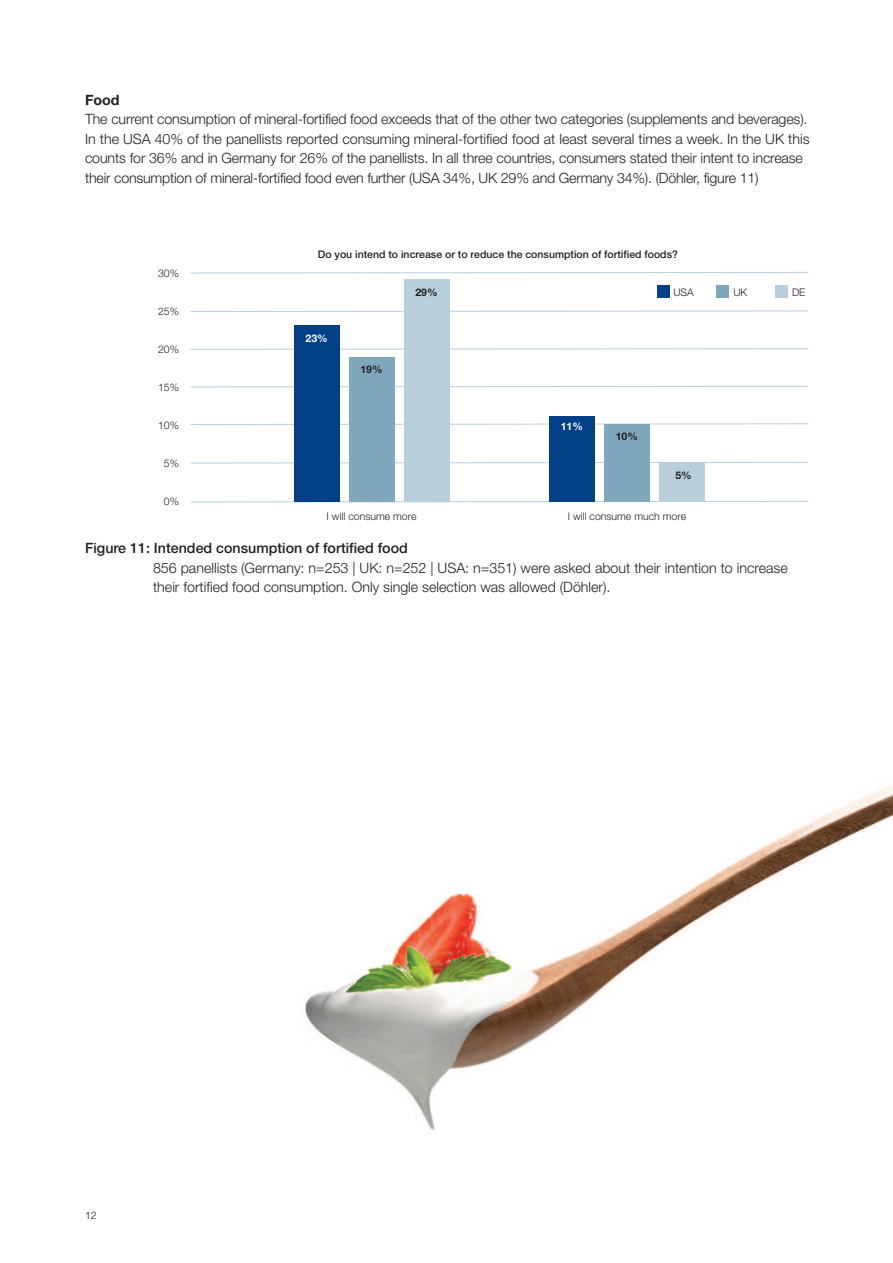
<style>
.page{position:relative;width:893px;height:1263px;background:#fff}
.page>*{position:absolute;margin:0;border:0;box-sizing:border-box;transform-origin:0 0}
.t1{font:300 14.25px/19.5px "Helvetica Neue";letter-spacing:-.01em;color:#231f20}
.t2{font:500 14.25px "Helvetica Neue";color:#231f20}
.t3{font:700 14.25px "Helvetica Neue";color:#231f20}
.t4{font:300 10.5px "Helvetica Neue";color:#231f20}
.t5{font:500 10.5px "Helvetica Neue";color:#231f20}
.t6{font:700 10.5px "Helvetica Neue";color:#231f20}
.t7{font:700 10.5px "Helvetica Neue";color:#fff}
</style>
<div class="page">
<svg style="left:190px;top:501px;width:618px;height:2px"></svg>
<svg style="left:190px;top:462px;width:618px;height:2px"></svg>
<svg style="left:190px;top:423px;width:618px;height:2px"></svg>
<svg style="left:190px;top:348px;width:618px;height:2px"></svg>
<svg style="left:190px;top:386px;width:618px;height:1px"></svg>
<svg style="left:190px;top:310px;width:618px;height:2px"></svg>
<svg style="left:190px;top:272px;width:618px;height:2px"></svg>
<div style="left:657px;top:285px;width:12px;height:13px;background:#014086"></div>
<div style="left:716px;top:285px;width:12px;height:13px;background:#7fa8bc"></div>
<div style="left:775px;top:285px;width:12px;height:13px;background:#b8cfdc"></div>
<div style="left:349px;top:357px;width:45px;height:145px;background:#7fa8bc"></div>
<div style="left:294px;top:326px;width:45px;height:176px;background:#014086"></div>
<div style="left:404px;top:279px;width:45px;height:223px;background:#b8cfdc"></div>
<div style="left:604px;top:424px;width:45px;height:78px;background:#7fa8bc"></div>
<div style="left:549px;top:416px;width:45px;height:86px;background:#014086"></div>
<div style="left:659px;top:462px;width:45px;height:40px;background:#b8cfdc"></div>
<img style="left:304px;top:785px;width:589px;height:346px">
<p class="t3" style="left:85px;top:94px;width:36px">Food</p>
<p class="t1" style="left:85px;top:111px;width:726px">The current consumption of mineral-fortified food exceeds that of the other two categories (supplements and beverages).<br>In the USA 40% of the panellists reported consuming mineral-fortified food at least several times a week. In the UK this counts for 36% and in Germany for 26% of the panellists. In all three countries, consumers stated their intent to increase their consumption of mineral-fortified food even further (USA 34%, UK 29% and Germany 34%). (Döhler, figure 11)</p>
<p class="t4" style="left:158px;top:269px;width:23px">30%</p>
<p class="t4" style="left:158px;top:307px;width:23px">25%</p>
<p class="t4" style="left:158px;top:345px;width:23px">20%</p>
<p class="t4" style="left:158px;top:383px;width:23px">15%</p>
<p class="t4" style="left:158px;top:421px;width:23px">10%</p>
<p class="t4" style="left:164px;top:459px;width:17px">5%</p>
<p class="t4" style="left:164px;top:498px;width:17px">0%</p>
<p class="t5" style="left:318px;top:251px;width:362px">Do you intend to increase or to reduce the consumption of fortified foods?</p>
<p class="t6" style="left:415px;top:288px;width:24px">29%</p>
<p class="t4" style="left:673px;top:288px;width:22px">USA</p>
<p class="t4" style="left:733px;top:288px;width:16px">UK</p>
<p class="t4" style="left:792px;top:288px;width:15px">DE</p>
<p class="t7" style="left:305px;top:334px;width:24px">23%</p>
<p class="t6" style="left:360px;top:365px;width:24px">19%</p>
<p class="t7" style="left:561px;top:423px;width:24px">11%</p>
<p class="t6" style="left:616px;top:432px;width:24px">10%</p>
<p class="t6" style="left:675px;top:471px;width:18px">5%</p>
<p class="t4" style="left:327px;top:512px;width:91px">I will consume more</p>
<p class="t4" style="left:568px;top:512px;width:120px">I will consume much more</p>
<p class="t2" style="left:85px;top:543px;width:324px">Figure 11: Intended consumption of fortified food</p>
<p class="t1" style="left:153px;top:559px;width:636px">856 panellists (Germany: n=253 | UK: n=252 | USA: n=351) were asked about their intention to increase their fortified food consumption. Only single selection was allowed (Döhler).</p>
<p class="t4" style="left:85px;top:1212px;width:13px">12</p>
</div>
